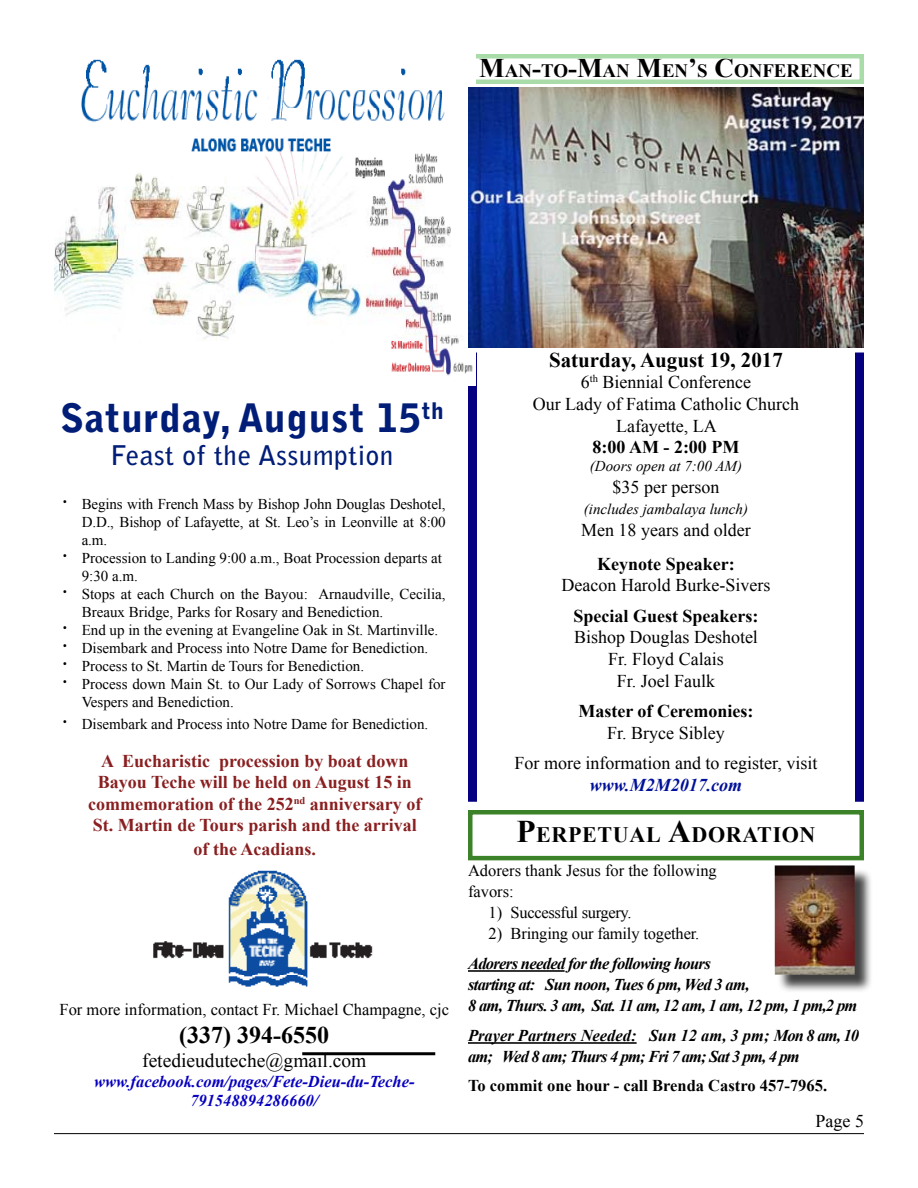
<style>
.page{position:relative;width:918px;height:1188px;background:#fff}
.page>*{position:absolute;margin:0;border:0;box-sizing:border-box;transform-origin:0 0}
.t1{font:900 39px "Bell Gothic Std";letter-spacing:.02em;color:#001d77}
.t2{font:700 27px "Bell Gothic Std";letter-spacing:.02em;color:#001d77}
.t3{font:700 24px "Times New Roman";color:#000}
.t4{font:700 22.05px "Times New Roman";letter-spacing:.03em;color:#000}
.t5{font:700 21px "Times New Roman";color:#000}
.t6{font:19.5px "Times New Roman";color:#000}
.t7{font:700 18.9px "Times New Roman";color:#000}
.t8{font:18px/21.6px "Times New Roman";color:#000;text-align:center}
.t9{font:700 18px/21.6px "Times New Roman";color:#891f20;text-align:center}
.t10{font:700 18px "Times New Roman";color:#000}
.t11{font:italic 700 18px "Times New Roman";color:#001099}
.t12{font:16.5px/21px "Times New Roman";color:#000}
.t13{font:italic 700 16.5px/21px "Times New Roman";letter-spacing:-.04em;color:#000}
.t14{font:italic 700 16.5px/21px "Times New Roman";color:#000}
.t15{font:italic 700 16.5px/19.8px "Times New Roman";color:#0700bf;text-align:center}
.t16{font:700 16.5px "Times New Roman";color:#000}
.t17{font:16.5px "Times New Roman";letter-spacing:-.02em;color:#000}
.t18{font:15px "Times New Roman";color:#000}
.t19{font:italic 15px "Times New Roman";color:#000}
.s1{font-size:27px}
.s2{font-weight:700;font-size:21px}
.s3{font-size:31.5px}
</style>
<div class="page">
<hr style="left:468px;top:970px;width:97px;height:2px;background:#000">
<hr style="left:468px;top:1042px;width:169px;height:2px;background:#000">
<hr style="left:54px;top:1133px;width:810px;height:1px;background:#000">
<div style="left:777px;top:868px;width:103px;height:134px;background:#000;opacity:.75"></div>
<img style="left:775px;top:866px;width:80px;height:109px">
<div style="left:468px;top:810px;width:396px;height:50px;border:4px solid #3c8228"></div>
<div style="left:468px;top:54px;width:396px;height:30px;border:4px solid #aadcaa"></div>
<hr style="left:302px;top:1052px;width:133px;height:3px;background:#000">
<div style="left:468px;top:352px;width:9px;height:450px;background:#05007f"></div>
<div style="left:855px;top:352px;width:9px;height:450px;background:#05007f"></div>
<img style="left:54px;top:54px;width:422px;height:331px">
<img style="left:153px;top:870px;width:220px;height:117px">
<img style="left:468px;top:87px;width:396px;height:260px">
<p class="t7" style="left:479px;top:57px;width:375px"><span class="s1">M</span>AN<span class="s1">-</span>TO<span class="s1">-M</span>AN <span class="s1">M</span>EN<span class="s1">’</span>S <span class="s1">C</span>ONFERENCE</p>
<h1 class="t1" style="left:60px;top:396px;width:385px">Saturday, August 15<sup>th</sup></h1>
<h2 class="t2" style="left:111px;top:439px;width:284px">Feast of the Assumption</h2>
<p class="t18" style="left:62px;top:494px;width:386px"><span class="s2">·</span> Begins with French Mass by Bishop John Douglas Deshotel,</p>
<p class="t18" style="left:82px;top:512px;width:365px">D.D., Bishop of Lafayette, at St. Leo’s in Leonville at 8:00</p>
<p class="t18" style="left:82px;top:530px;width:27px">a.m.</p>
<p class="t18" style="left:62px;top:548px;width:382px"><span class="s2">·</span> Procession to Landing 9:00 a.m., Boat Procession departs at</p>
<p class="t18" style="left:82px;top:566px;width:58px">9:30 a.m.</p>
<p class="t18" style="left:62px;top:584px;width:386px"><span class="s2">·</span> Stops at each Church on the Bayou: Arnaudville, Cecilia,</p>
<p class="t18" style="left:82px;top:602px;width:303px">Breaux Bridge, Parks for Rosary and Benediction.</p>
<p class="t18" style="left:62px;top:620px;width:378px"><span class="s2">·</span> End up in the evening at Evangeline Oak in St. Martinville.</p>
<p class="t18" style="left:62px;top:638px;width:368px"><span class="s2">·</span> Disembark and Process into Notre Dame for Benediction.</p>
<p class="t18" style="left:62px;top:656px;width:304px"><span class="s2">·</span> Process to St. Martin de Tours for Benediction.</p>
<p class="t18" style="left:62px;top:674px;width:386px"><span class="s2">·</span> Process down Main St. to Our Lady of Sorrows Chapel for</p>
<p class="t18" style="left:82px;top:692px;width:154px">Vespers and Benediction.</p>
<p class="t18" style="left:62px;top:714px;width:368px"><span class="s2">·</span> Disembark and Process into Notre Dame for Benediction.</p>
<p class="t9" style="left:88px;top:749px;width:335px">A Eucharistic procession by boat down Bayou Teche will be held on August 15 in commemoration of the 252<sup>nd</sup> anniversary of St. Martin de Tours parish and the arrival</p>
<p class="t9" style="left:194px;top:838px;width:124px">of the Acadians.</p>
<p class="t12" style="left:60px;top:998px;width:391px">For more information, contact Fr. Michael Champagne, cjc</p>
<h3 class="t3" style="left:179px;top:1019px;width:151px">(337) 394-6550</h3>
<h3 class="t6" style="left:142px;top:1047px;width:226px">fetedieuduteche@gmail.com</h3>
<p class="t15" style="left:94px;top:1071px;width:322px">www.facebook.com/pages/Fete-Dieu-du-Teche-<br>791548894286660/</p>
<h3 class="t5" style="left:549px;top:345px;width:235px">Saturday, August 19, 2017</h3>
<p class="t8" style="left:533px;top:371px;width:268px">6<sup>th</sup> Biennial Conference<br>Our Lady of Fatima Catholic Church<br>Lafayette, LA</p>
<p class="t10" style="left:593px;top:435px;width:148px">8:00 AM - 2:00 PM</p>
<p class="t19" style="left:590px;top:456px;width:154px">(Doors open at 7:00 AM)</p>
<p class="t8" style="left:613px;top:476px;width:108px">$35 per person</p>
<p class="t19" style="left:584px;top:499px;width:166px">(includes jambalaya lunch)</p>
<p class="t8" style="left:581px;top:519px;width:171px">Men 18 years and older</p>
<p class="t10" style="left:597px;top:551px;width:139px">Keynote Speaker:</p>
<p class="t8" style="left:562px;top:574px;width:210px">Deacon Harold Burke-Sivers</p>
<p class="t10" style="left:574px;top:603px;width:187px">Special Guest Speakers:</p>
<p class="t8" style="left:574px;top:626px;width:185px">Bishop Douglas Deshotel<br>Fr. Floyd Calais<br>Fr. Joel Faulk</p>
<p class="t10" style="left:578px;top:699px;width:177px">Master of Ceremonies:</p>
<p class="t8" style="left:515px;top:717px;width:304px;line-height:30.6px">Fr. Bryce Sibley<br>For more information and to register, visit</p>
<p class="t11" style="left:590px;top:772px;width:154px">www.M2M2017.com</p>
<h3 class="t4" style="left:516px;top:819px;width:301px"><span class="s3">P</span>ERPETUAL <span class="s3">A</span>DORATION</h3>
<p class="t12" style="left:468px;top:860px;width:250px">Adorers thank Jesus for the following favors:</p>
<p class="t17" style="left:489px;top:902px;width:144px">1) Successful surgery.</p>
<p class="t12" style="left:489px;top:923px;width:212px">2) Bringing our family together.</p>
<p class="t13" style="left:468px;top:953px;width:391px">Adorers needed for the following hours<br>starting at: Sun noon, Tues 6 pm, Wed 3 am,<br>8 am, Thurs. 3 am, Sat. 11 am, 12 am, 1 am, 12 pm, 1 pm,2 pm</p>
<p class="t14" style="left:468px;top:1025px;width:393px">Prayer Partners Needed: Sun 12 am, 3 pm; Mon 8 am, 10 am; Wed 8 am; Thurs 4 pm; Fri 7 am; Sat 3 pm, 4 pm</p>
<p class="t16" style="left:468px;top:1074px;width:361px">To commit one hour - call Brenda Castro 457-7965.</p>
<p class="t8" style="left:816px;top:1110px;width:50px">Page 5</p>
</div>
